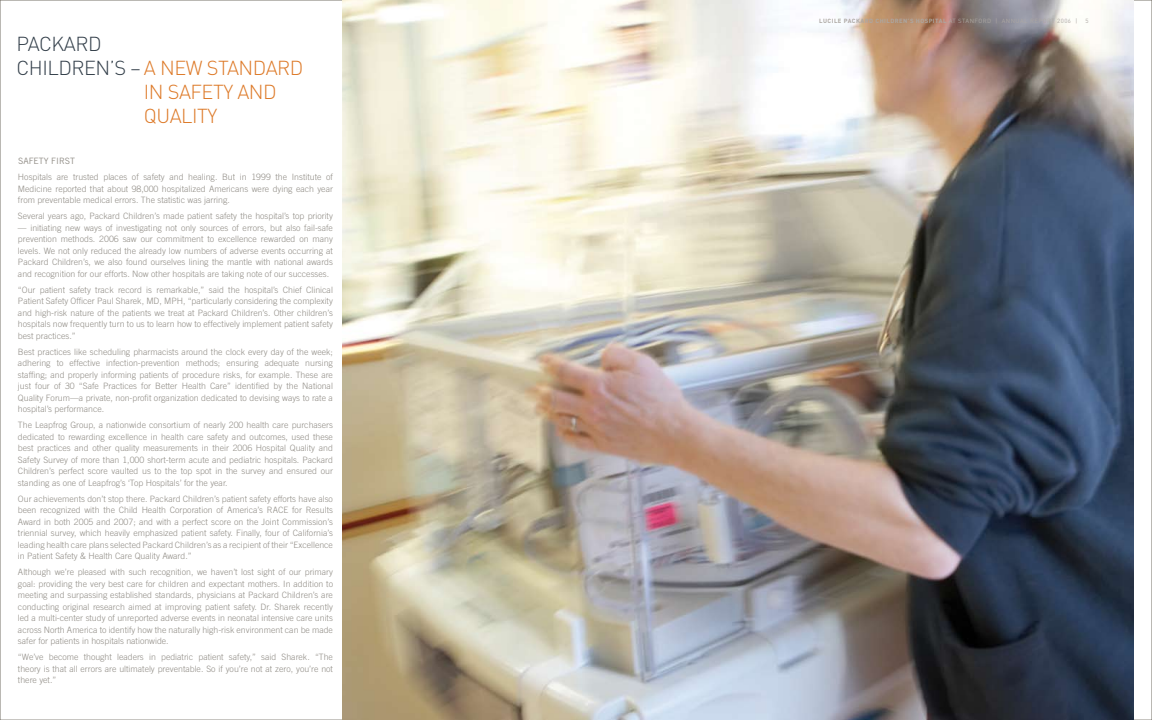
<style>
.page{position:relative;width:1152px;height:720px;background:#fff}
.page>*{position:absolute;margin:0;border:0;box-sizing:border-box;transform-origin:0 0}
.t1{font:300 20px "DIN";letter-spacing:-.025em;color:#dd7927}
.t2{font:300 20px "DIN";letter-spacing:-.025em;color:#323e49}
.t3{font:300 8.8px/11.5px "Trade Gothic";color:#928e87;text-align:justify}
.t4{font:8.8px "Trade Gothic";color:#928e87}
.t5{font:700 6px "DIN";letter-spacing:.075em;color:#aca7a2}
.t6{font:6px "DIN";color:#aca7a2}
.s1{color:#323e49}
.s2{font-weight:400}
</style>
<div class="page">
<img style="left:342px;top:0;width:792px;height:720px">
<h1 class="t2" style="left:17px;top:31px;width:86px">PACKARD</h1>
<h1 class="t1" style="left:17px;top:55px;width:288px"><span class="s1">CHILDREN’S –</span> A NEW STANDARD</h1>
<h1 class="t1" style="left:144px;top:79px;width:134px">IN SAFETY AND</h1>
<h1 class="t1" style="left:144px;top:103px;width:75px">QUALITY</h1>
<p class="t4" style="left:18px;top:156px;width:12px">SAFET</p>
<p class="t4" style="left:44px;top:156px;width:18px">YFIRST</p>
<p class="t3" style="left:18px;top:171px;width:317px">Hospitals are trusted places of safety and healing. But in 1999 the Institute of Medicine reported that about 98,000 hospitalized Americans were dying each year from preventable medical errors. The statistic was jarring.</p>
<p class="t3" style="left:18px;top:210px;width:316px">Several years ago, Packard Children’s made patient safety the hospital’s top priority</p>
<p class="t3" style="left:18px;top:222px;width:317px">— initiating new ways of investigating not only sources of errors, but also fail-safe prevention methods. 2006 saw our commitment to excellence rewarded on many levels. We not only reduced the already low numbers of adverse events occurring at Packard Children’s, we also found ourselves lining the mantle with national awards and recognition for our efforts. Now other hospitals are taking note of our successes.</p>
<p class="t3" style="left:18px;top:284px;width:317px">“Our patient safety track record is remarkable,” said the hospital’s Chief Clinical Patient Safety Officer Paul Sharek, MD, MPH, “particularly considering the complexity and high-risk nature of the patients we treat at Packard Children’s. Other children’s hospitals now frequently turn to us to learn how to effectively implement patient safety best practices.”</p>
<p class="t3" style="left:18px;top:346px;width:317px">Best practices like scheduling pharmacists around the clock every day of the week; adhering to effective infection-prevention methods; ensuring adequate nursing staffing; and properly informing patients of procedure risks, for example. These are just four of 30 “Safe Practices for Better Health Care” identified by the National Quality Forum—a private, non-profit organization dedicated to devising ways to rate a hospital’s performance.</p>
<p class="t3" style="left:18px;top:419px;width:317px">The Leapfrog Group, a nationwide consortium of nearly 200 health care purchasers dedicated to rewarding excellence in health care safety and outcomes, used these best practices and other quality measurements in their 2006 Hospital Quality and Safety Survey of more than 1,000 short-term acute and pediatric hospitals. Packard Children’s perfect score vaulted us to the top spot in the survey and ensured our standing as one of Leapfrog’s ‘Top Hospitals’ for the year.</p>
<p class="t3" style="left:18px;top:493px;width:317px">Our achievements don’t stop there. Packard Children’s patient safety efforts have also been recognized with the Child Health Corporation of America’s RACE for Results Award in both 2005 and 2007; and with a perfect score on the Joint Commission’s triennial survey, which heavily emphasized patient safety. Finally, four of California’s leading health care plans selected Packard Children’s as a recipient of their “Excellence in Patient Safety &amp; Health Care Quality Award.”</p>
<p class="t3" style="left:18px;top:566px;width:317px">Although we’re pleased with such recognition, we haven’t lost sight of our primary goal: providing the very best care for children and expectant mothers. In addition to meeting and surpassing established standards, physicians at Packard Children’s are conducting original research aimed at improving patient safety. Dr. Sharek recently led a multi-center study of unreported adverse events in neonatal intensive care units across North America to identify how the naturally high-risk environment can be made safer for patients in hospitals nationwide.</p>
<p class="t3" style="left:18px;top:651px;width:317px">“We’ve become thought leaders in pediatric patient safety,” said Sharek. “The theory is that all errors are ultimately preventable. So if you’re not at zero, you’re not there yet.”</p>
<p class="t5" style="left:819px;top:17px;width:260px">LUCILE PACKARD CHILDREN’S HOSPITAL <span class="s2">AT STANFORD | ANNUAL REPORT 2006 |</span></p>
<p class="t6" style="left:1086px;top:17px;width:5px">5</p>
</div>
